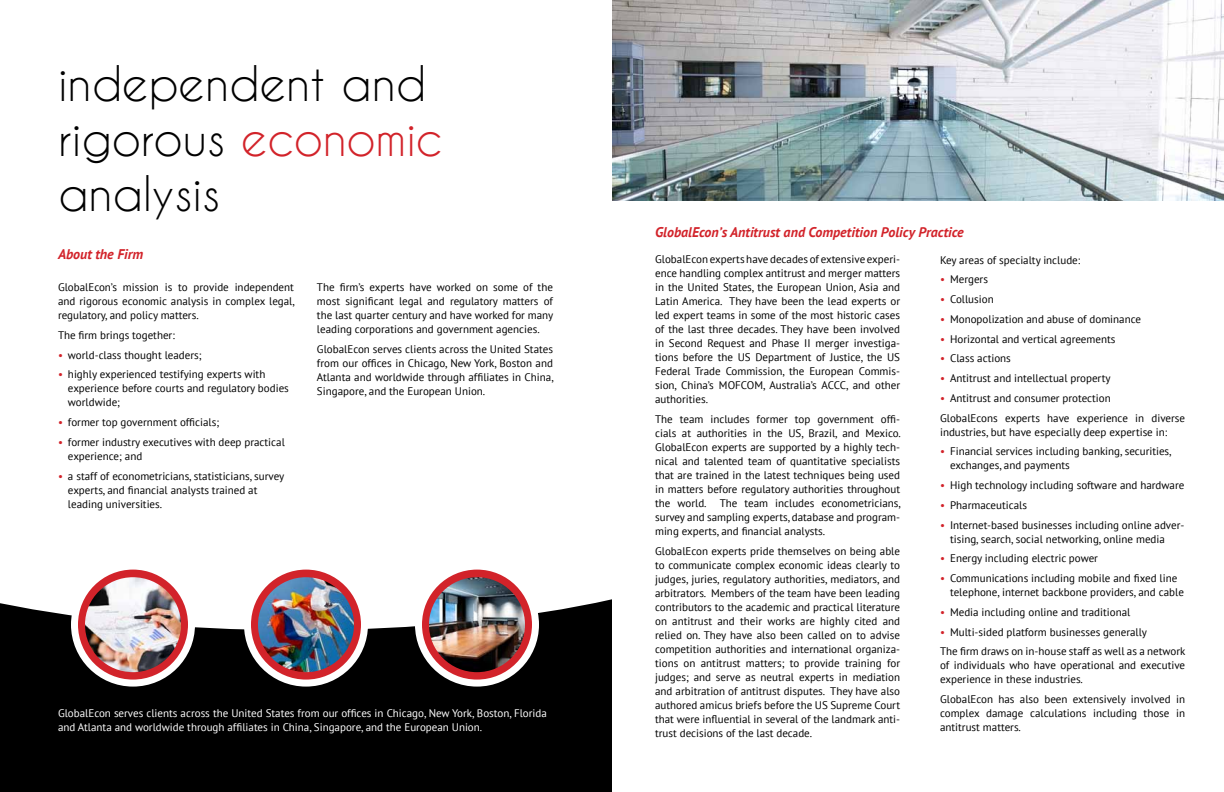
<style>
.page{position:relative;width:1224px;height:792px;background:#fff}
.page>*{position:absolute;margin:0;border:0;box-sizing:border-box;transform-origin:0 0}
.t1{font:46px/55.2px "Caviar Dreams";color:#000}
.t2{font:italic 700 14px "PT Sans";color:#d2232a}
.t3{font:11px/14px "PT Sans";color:#000}
.t4{font:11px/14px "PT Sans";color:#fff}
.s1{color:#d2232a}
</style>
<div class="page">
<div style="left:0;top:599px;width:612px;height:193px;background:#000"></div>
<div style="left:244px;top:563px;width:124px;height:124px;background:#fff;border-radius:50%"></div>
<div style="left:71px;top:563px;width:124px;height:124px;background:#fff;border-radius:50%"></div>
<div style="left:415px;top:563px;width:124px;height:124px;background:#fff;border-radius:50%"></div>
<div style="left:251px;top:570px;width:110px;height:110px;background:#d2232a;border-radius:50%"></div>
<div style="left:78px;top:570px;width:110px;height:110px;background:#d2232a;border-radius:50%"></div>
<div style="left:422px;top:570px;width:110px;height:110px;background:#d2232a;border-radius:50%"></div>
<img style="left:258px;top:577px;width:96px;height:95px">
<img style="left:85px;top:577px;width:96px;height:95px">
<img style="left:429px;top:577px;width:96px;height:95px">
<img style="left:612px;top:0;width:612px;height:200px">
<h1 class="t1" style="left:58px;top:55px;width:386px">independent and rigorous <span class="s1">economic </span>analysis</h1>
<p class="t2" style="left:58px;top:245px;width:87px">About the Firm</p>
<p class="t3" style="left:58px;top:280px;width:238px;text-align:justify">GlobalEcon’s mission is to provide independent and rigorous economic analysis in complex legal, regulatory, and policy matters.</p>
<p class="t3" style="left:58px;top:328px;width:118px">The firm brings together:</p>
<p class="t3" style="left:58px;top:347px;width:145px"><span class="s1">•</span> world-class thought leaders;</p>
<p class="t3" style="left:68px;top:367px;width:222px;text-indent:-10px"><span class="s1">•</span> highly experienced testifying experts with experience before courts and regulatory bodies worldwide;</p>
<p class="t3" style="left:58px;top:415px;width:163px"><span class="s1">•</span> former top government officials;</p>
<p class="t3" style="left:68px;top:435px;width:218px;text-indent:-10px"><span class="s1">•</span> former industry executives with deep practical experience; and</p>
<p class="t3" style="left:68px;top:469px;width:218px;text-indent:-10px"><span class="s1">•</span> a staff of econometricians, statisticians, survey experts, and financial analysts trained at leading universities.</p>
<p class="t3" style="left:317px;top:280px;width:238px;text-align:justify">The firm’s experts have worked on some of the most significant legal and regulatory matters of the last quarter century and have worked for many leading corporations and government agencies.</p>
<p class="t3" style="left:317px;top:342px;width:238px;text-align:justify">GlobalEcon serves clients across the United States from our offices in Chicago, New York, Boston and Atlanta and worldwide through affiliates in China, Singapore, and the European Union.</p>
<p class="t4" style="left:58px;top:706px;width:490px">GlobalEcon serves clients across the United States from our offices in Chicago, New York, Boston, Florida and Atlanta and worldwide through affiliates in China, Singapore, and the European Union.</p>
<p class="t2" style="left:655px;top:223px;width:310px">GlobalEcon’s Antitrust and Competition Policy Practice</p>
<p class="t3" style="left:655px;top:252px;width:247px;text-align:justify">GlobalEcon experts have decades of extensive experi&shy;ence handling complex antitrust and merger matters in the United States, the European Union, Asia and Latin America. They have been the lead experts or led expert teams in some of the most historic cases of the last three decades. They have been involved in Second Request and Phase II merger investiga&shy;tions before the US Department of Justice, the US Federal Trade Commission, the European Commis&shy;sion, China’s MOFCOM, Australia’s ACCC, and other authorities.</p>
<p class="t3" style="left:655px;top:412px;width:247px;text-align:justify">The team includes former top government offi&shy;cials at authorities in the US, Brazil, and Mexico.<br>GlobalEcon experts are supported by a highly tech&shy;nical and talented team of quantitative specialists that are trained in the latest techniques being used in matters before regulatory authorities throughout the world. The team includes econometricians, survey and sampling experts, database and program&shy;ming experts, and financial analysts.</p>
<p class="t3" style="left:655px;top:544px;width:247px;text-align:justify">GlobalEcon experts pride themselves on being able to communicate complex economic ideas clearly to judges, juries, regulatory authorities, mediators, and arbitrators. Members of the team have been leading contributors to the academic and practical literature on antitrust and their works are highly cited and relied on. They have also been called on to advise competition authorities and international organiza&shy;tions on antitrust matters; to provide training for judges; and serve as neutral experts in mediation and arbitration of antitrust disputes. They have also authored amicus briefs before the US Supreme Court that were influential in several of the landmark anti&shy;trust decisions of the last decade.</p>
<p class="t3" style="left:940px;top:252px;width:142px">Key areas of specialty include:</p>
<p class="t3" style="left:940px;top:272px;width:49px"><span class="s1">•</span> Mergers</p>
<p class="t3" style="left:940px;top:292px;width:55px"><span class="s1">•</span> Collusion</p>
<p class="t3" style="left:940px;top:312px;width:202px"><span class="s1">•</span> Monopolization and abuse of dominance</p>
<p class="t3" style="left:940px;top:331px;width:177px"><span class="s1">•</span> Horizontal and vertical agreements</p>
<p class="t3" style="left:940px;top:351px;width:72px"><span class="s1">•</span> Class actions</p>
<p class="t3" style="left:940px;top:371px;width:172px"><span class="s1">•</span> Antitrust and intellectual property</p>
<p class="t3" style="left:940px;top:388px;width:247px;line-height:19.8px"><span class="s1">•</span> Antitrust and consumer protection<br>GlobalEcons experts have experience in diverse</p>
<p class="t3" style="left:940px;top:424px;width:229px">industries, but have especially deep expertise in:</p>
<p class="t3" style="left:950px;top:444px;width:223px;text-indent:-10px"><span class="s1">•</span> Financial services including banking, securities, exchanges, and payments</p>
<p class="t3" style="left:940px;top:478px;width:246px"><span class="s1">•</span> High technology including software and hardware</p>
<p class="t3" style="left:940px;top:498px;width:88px"><span class="s1">•</span> Pharmaceuticals</p>
<p class="t3" style="left:950px;top:517px;width:236px;text-indent:-10px"><span class="s1">•</span> Internet-based businesses including online adver&shy;tising, search, social networking, online media</p>
<p class="t3" style="left:940px;top:551px;width:159px"><span class="s1">•</span> Energy including electric power</p>
<p class="t3" style="left:950px;top:571px;width:235px;text-indent:-10px"><span class="s1">•</span> Communications including mobile and fixed line telephone, internet backbone providers, and cable</p>
<p class="t3" style="left:940px;top:605px;width:192px"><span class="s1">•</span> Media including online and traditional</p>
<p class="t3" style="left:940px;top:622px;width:247px;line-height:19.8px"><span class="s1">•</span> Multi-sided platform businesses generally<br>The firm draws on in-house staff as well as a network</p>
<p class="t3" style="left:940px;top:658px;width:247px">of individuals who have operational and executive experience in these industries.</p>
<p class="t3" style="left:940px;top:692px;width:247px;text-align:justify">GlobalEcon has also been extensively involved in complex damage calculations including those in antitrust matters.</p>
</div>
